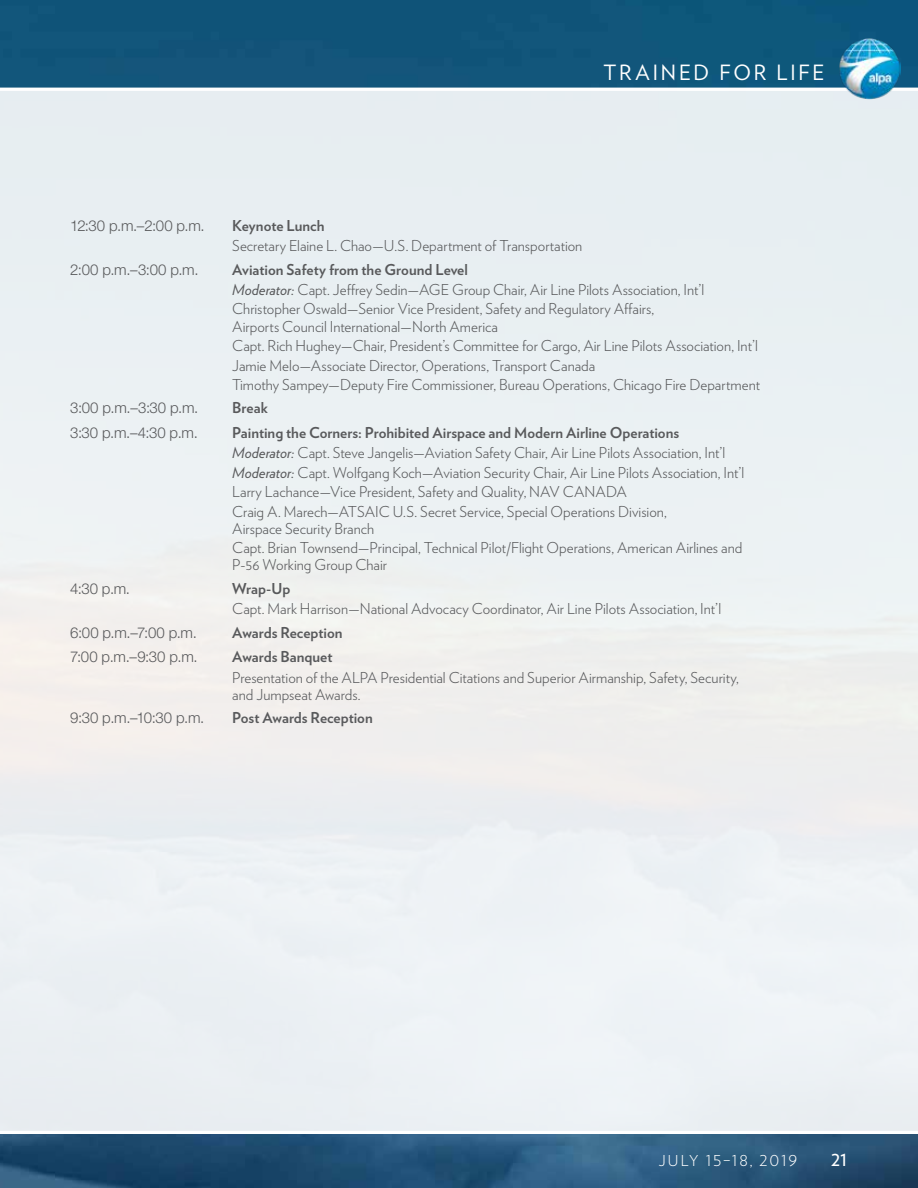
<style>
.page{position:relative;width:918px;height:1188px;background:#fff}
.page>*{position:absolute;margin:0;border:0;box-sizing:border-box;transform-origin:0 0}
.t1{font:21px "Verlag";letter-spacing:.135em;color:#fff}
.t2{font:300 15px/19.4px "Verlag";color:#58595b}
.t3{font:300 15px "Helvetica Neue LT Std";color:#58595b}
.t4{font:700 15px "Verlag";color:#58595b}
.t5{font:300 15px "Verlag";letter-spacing:.11em;color:#fff}
.s1{font-weight:700}
.s2{font-weight:400;font-style:italic}
</style>
<div class="page">
<img style="left:0;top:0;width:918px;height:1188px">
<div style="left:0;top:88px;width:918px;height:1046px;background:#ecf0f2"></div>
<img style="left:838px;top:38px;width:62px;height:62px">
<h1 class="t1" style="left:604px;top:57px;width:222px">TRAINED FOR LIFE</h1>
<p class="t3" style="left:70px;top:216px;width:136px">12:30 p.m.–2:00 p.m.</p>
<p class="t4" style="left:232px;top:213px;width:94px">Keynote Lunch</p>
<p class="t2" style="left:232px;top:235px;width:352px">Secretary Elaine L. Chao—U.S. Department of Transportation</p>
<p class="t3" style="left:70px;top:260px;width:130px">2:00 p.m.–3:00 p.m.</p>
<p class="t2" style="left:232px;top:258px;width:474px;line-height:20px"><span class="s1">Aviation Safety from the Ground Level<br></span><span class="s2">Moderator:</span> Capt. Jeffrey Sedin—AGE Group Chair, Air Line Pilots Association, Int’l<br>Christopher Oswald—Senior Vice President, Safety and Regulatory Affairs,</p>
<p class="t2" style="left:232px;top:316px;width:529px">Airports Council International—North America<br>Capt. Rich Hughey—Chair, President’s Committee for Cargo, Air Line Pilots Association, Int’l Jamie Melo—Associate Director, Operations, Transport Canada<br>Timothy Sampey—Deputy Fire Commissioner, Bureau Operations, Chicago Fire Department</p>
<p class="t3" style="left:70px;top:399px;width:130px">3:00 p.m.–3:30 p.m.</p>
<p class="t4" style="left:232px;top:396px;width:37px">Break</p>
<p class="t3" style="left:70px;top:423px;width:129px">3:30 p.m.–4:30 p.m.</p>
<p class="t2" style="left:232px;top:422px;width:514px"><span class="s1">Painting the Corners: Prohibited Airspace and Modern Airline Operations </span><span class="s2">Moderator:</span> Capt. Steve Jangelis—Aviation Safety Chair, Air Line Pilots Association, Int’l <span class="s2">Moderator:</span> Capt. Wolfgang Koch—Aviation Security Chair, Air Line Pilots Association, Int’l Larry Lachance—Vice President, Safety and Quality, NAV CANADA<br>Craig A. Marech—ATSAIC U.S. Secret Service, Special Operations Division,</p>
<p class="t2" style="left:232px;top:518px;width:512px">Airspace Security Branch<br>Capt. Brian Townsend—Principal, Technical Pilot/Flight Operations, American Airlines and</p>
<p class="t2" style="left:232px;top:555px;width:157px">P-56 Working Group Chair</p>
<p class="t3" style="left:70px;top:579px;width:61px">4:30 p.m.</p>
<p class="t4" style="left:232px;top:577px;width:60px">Wrap-Up</p>
<p class="t2" style="left:232px;top:598px;width:490px">Capt. Mark Harrison—National Advocacy Coordinator, Air Line Pilots Association, Int’l</p>
<p class="t3" style="left:70px;top:623px;width:128px">6:00 p.m.–7:00 p.m.</p>
<p class="t4" style="left:232px;top:621px;width:112px">Awards Reception</p>
<p class="t3" style="left:70px;top:648px;width:129px">7:00 p.m.–9:30 p.m.</p>
<p class="t4" style="left:232px;top:645px;width:102px">Awards Banquet</p>
<p class="t2" style="left:232px;top:668px;width:508px;line-height:17.2px">Presentation of the ALPA Presidential Citations and Superior Airmanship, Safety, Security, and Jumpseat Awards.</p>
<p class="t3" style="left:70px;top:709px;width:136px">9:30 p.m.–10:30 p.m.</p>
<p class="t4" style="left:232px;top:706px;width:142px">Post Awards Reception</p>
<p class="t5" style="left:659px;top:1150px;width:140px">JULY 15–18, 2019</p>
<h1 class="t1" style="left:831px;top:1143px;width:18px">21</h1>
</div>
